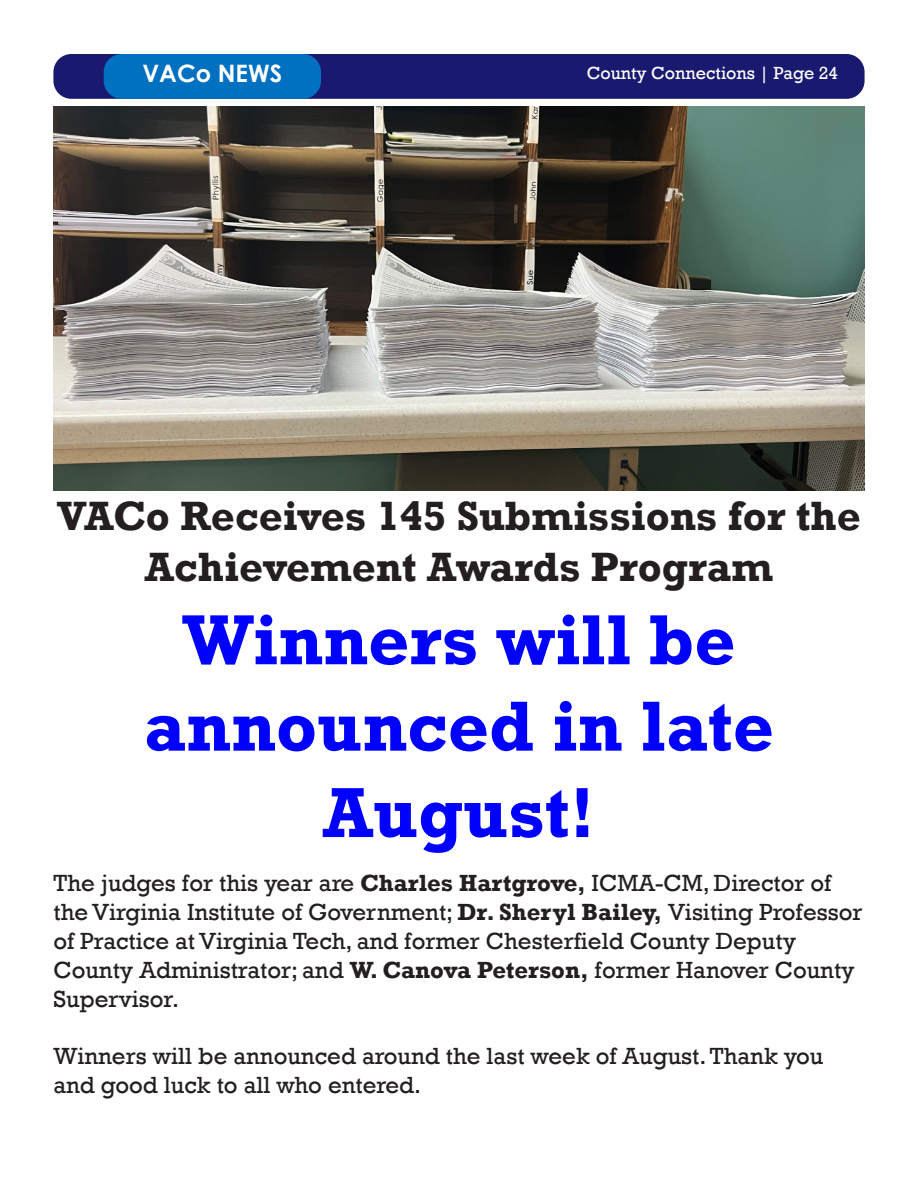
<style>
.page{position:relative;width:918px;height:1188px;background:#fff}
.page>*{position:absolute;margin:0;border:0;box-sizing:border-box;transform-origin:0 0}
.t1{font:700 72px/86.4px "Rockwell";color:#00f;text-align:center}
.t2{font:700 42px/50.4px "Rockwell";color:#231f20;text-align:center}
.t3{font:24px/28.8px "Rockwell";color:#231f20}
.t4{font:700 24px "Century Gothic";color:#fff}
.t5{font:18px "Rockwell";color:#fff}
.s1{font-weight:700}
</style>
<div class="page">
<div style="left:53px;top:54px;width:812px;height:45px;background:#191970;border-radius:18px"></div>
<div style="left:104px;top:54px;width:217px;height:45px;background:#0070c0;border-radius:18px"></div>
<img style="left:53px;top:107px;width:812px;height:383px">
<p class="t4" style="left:143px;top:55px;width:141px">VACo NEWS</p>
<p class="t5" style="left:587px;top:62px;width:253px">County Connections | Page 24</p>
<p class="t2" style="left:57px;top:491px;width:805px">VACo Receives 145 Submissions for the<br>Achievement Awards Program</p>
<p class="t1" style="left:144px;top:597px;width:632px">Winners will be announced in late<br>August!</p>
<p class="t3" style="left:53px;top:869px;width:811px">The judges for this year are <span class="s1">Charles Hartgrove,</span> ICMA-CM, Director of the Virginia Institute of Government; <span class="s1">Dr. Sheryl Bailey,</span> Visiting Professor of Practice at Virginia Tech, and former Chesterfield County Deputy County Administrator; and <span class="s1">W. Canova Peterson,</span> former Hanover County Supervisor.</p>
<p class="t3" style="left:53px;top:1042px;width:771px">Winners will be announced around the last week of August. Thank you and good luck to all who entered.</p>
</div>
